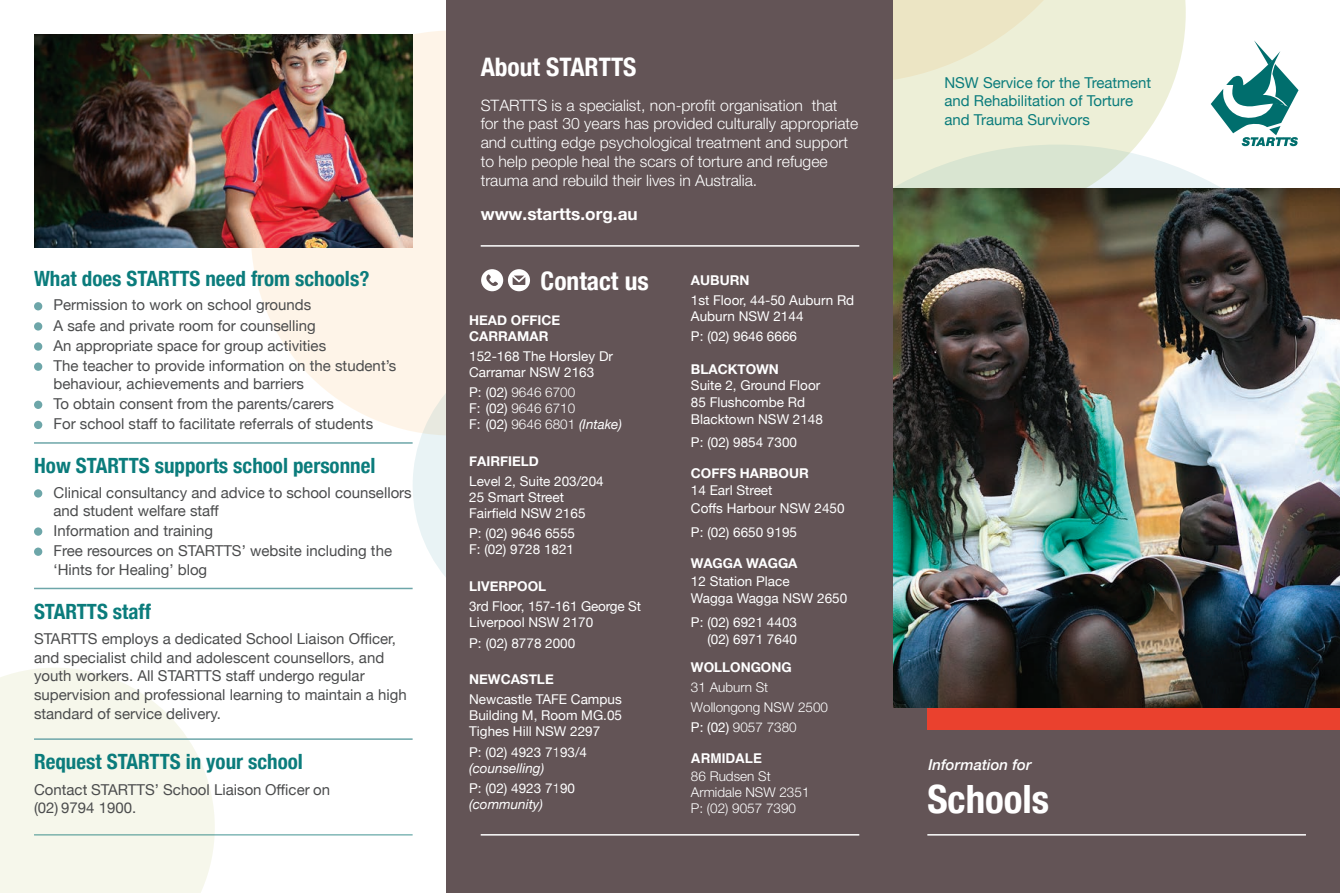
<style>
.page{position:relative;width:1340px;height:893px;background:#fff}
.page>*{position:absolute;margin:0;border:0;box-sizing:border-box;transform-origin:0 0}
._9_pt_para_text{font:700 condensed 39px "Helvetica Neue";color:#fff}
._9_pt_para_text-2{font:700 condensed 25.5px "Helvetica Neue";color:#fff}
.heading_2{font:700 condensed 25.5px "Helvetica Neue";color:#fff}
.heading_1{font:700 condensed 21px "Helvetica Neue";color:#0b7c7c}
.heading_2-2{font:700 condensed 21px "Helvetica Neue";color:#0b7c7c}
._9_pt_para_text-3{font:700 17.1px "Helvetica Neue";color:#fff}
._9_pt_para_text-4{font:300 15.75px/18.8px "Helvetica Neue";color:#fff}
._9_pt_para_text-5{font:15px/18.8px "Helvetica Neue";color:#4b4c4d}
._9_pt_para_text-6{font:15px/18.8px "Helvetica Neue";color:#0b7c7c}
._9_pt_para_text-7{font:italic 500 15px "Helvetica Neue";color:#fff}
.t1{font:13.5px/16px "Helvetica Neue";color:#fff}
.t2{font:300 13.5px/16px "Helvetica Neue";color:#fff}
.t3{font:700 13.5px/16px "Helvetica Neue";color:#fff}
.t4{font:700 13.5px "Helvetica";color:#fff}
.s1{font-weight:400}
.s2{font-weight:400;font-style:italic}
.s3{font-weight:300}
.s4{font-style:italic}
</style>
<div class="page">
<svg style="left:0;top:668px;width:215px;height:225px;background:#f7f7ed"></svg>
<div style="left:251px;top:30px;width:405px;height:406px;background:#fef4e8;border-radius:50%"></div>
<svg style="left:412px;top:340px;width:291px;height:290px;background:#e9f1f2"></svg>
<svg style="left:893px;top:0;width:292px;height:145px;background:#eef0da"></svg>
<svg style="left:893px;top:145px;width:446px;height:44px"></svg>
<svg style="left:893px;top:0;width:224px;height:83px;background:#eceacf"></svg>
<div style="left:446px;top:0;width:447px;height:893px;background:#635456"></div>
<div style="left:893px;top:708px;width:446px;height:185px;background:#635456"></div>
<svg style="left:1210px;top:40px;width:88px;height:106px"></svg>
<hr style="left:34px;top:442px;width:378px;height:2px;background:#6da6a9">
<hr style="left:34px;top:588px;width:378px;height:1px;background:#6da6a9">
<hr style="left:34px;top:738px;width:378px;height:2px;background:#6da6a9">
<div style="left:34px;top:302px;width:8px;height:8px;background:#6da6a9;border-radius:50%"></div>
<div style="left:34px;top:322px;width:8px;height:9px;background:#6da6a9;border-radius:50%"></div>
<div style="left:34px;top:342px;width:8px;height:9px;background:#6da6a9;border-radius:50%"></div>
<div style="left:34px;top:363px;width:8px;height:8px;background:#6da6a9;border-radius:50%"></div>
<div style="left:34px;top:401px;width:8px;height:8px;background:#6da6a9;border-radius:50%"></div>
<div style="left:34px;top:421px;width:8px;height:8px;background:#6da6a9;border-radius:50%"></div>
<div style="left:34px;top:489px;width:8px;height:9px;background:#6da6a9;border-radius:50%"></div>
<div style="left:34px;top:527px;width:8px;height:9px;background:#6da6a9;border-radius:50%"></div>
<div style="left:34px;top:548px;width:8px;height:8px;background:#6da6a9;border-radius:50%"></div>
<hr style="left:34px;top:834px;width:378px;height:2px;background:#006e6d">
<hr style="left:927px;top:834px;width:378px;height:2px;background:#fff">
<div style="left:927px;top:651px;width:412px;height:79px;background:#ea412e"></div>
<img style="left:893px;top:189px;width:446px;height:519px">
<img style="left:34px;top:34px;width:378px;height:213px">
<hr style="left:480px;top:834px;width:379px;height:2px;background:#fff">
<hr style="left:480px;top:245px;width:379px;height:2px;background:#fff">
<svg style="left:481px;top:269px;width:49px;height:22px"></svg>
<p class="_9_pt_para_text-2" style="left:480px;top:46px;width:157px">About STARTTS</p>
<p class="_9_pt_para_text-4" style="left:480px;top:95px;width:379px">STARTTS is a specialist, non-profit organisation<br>for the past 30 years has provided culturally appropriate and cutting edge psychological treatment and support to help people heal the scars of torture and refugee trauma and rebuild their lives in Australia.</p>
<p class="_9_pt_para_text-3" style="left:480px;top:200px;width:158px">www.startts.org.au</p>
<p class="_9_pt_para_text-4" style="left:811px;top:95px;width:27px">that</p>
<p class="_9_pt_para_text-6" style="left:944px;top:74px;width:208px">NSW Service for the Treatment and Rehabilitation of Torture and Trauma Survivors</p>
<p class="heading_2-2" style="left:34px;top:261px;width:337px">What does STARTTS need from schools?</p>
<p class="_9_pt_para_text-5" style="left:54px;top:297px;width:259px">Permission to work on school grounds</p>
<p class="_9_pt_para_text-5" style="left:54px;top:317px;width:264px">A safe and private room for counselling</p>
<p class="_9_pt_para_text-5" style="left:54px;top:337px;width:274px">An appropriate space for group activities</p>
<p class="_9_pt_para_text-5" style="left:54px;top:357px;width:344px;line-height:18px">The teacher to provide information on the student s’ behaviour, achievements and barriers</p>
<p class="_9_pt_para_text-5" style="left:54px;top:395px;width:282px">To obtain consent from the parents/carers</p>
<p class="_9_pt_para_text-5" style="left:54px;top:415px;width:321px">For school staff to facilitate referrals of students</p>
<p class="heading_1" style="left:34px;top:448px;width:343px">How STARTTS supports school personnel</p>
<p class="_9_pt_para_text-5" style="left:54px;top:484px;width:360px;line-height:18px">Clinical consultancy and advice to school counsellors and student welfare staff</p>
<p class="_9_pt_para_text-5" style="left:54px;top:522px;width:161px">Information and training</p>
<p class="_9_pt_para_text-5" style="left:54px;top:542px;width:340px">Free resources on STARTTS’ website including the ‘Hints for Healing’ blog</p>
<p class="heading_1" style="left:34px;top:594px;width:118px">STARTTS staff</p>
<p class="_9_pt_para_text-5" style="left:34px;top:630px;width:374px">STARTTS employs a dedicated School Liaison Officer, and specialist child and adolescent counsellors, and youth workers. All STARTTS staff undergo regular supervision and professional learning to maintain a high standard of service delivery.</p>
<p class="heading_1" style="left:34px;top:744px;width:270px">Request STARTTS in your school</p>
<p class="_9_pt_para_text-5" style="left:34px;top:781px;width:298px">Contact STARTTS’ School Liaison Officer on</p>
<p class="_9_pt_para_text" style="left:927px;top:767px;width:123px">Schools</p>
<p class="heading_2" style="left:540px;top:260px;width:110px">Contact us</p>
<p class="t3" style="left:691px;top:273px;width:60px">AUBURN</p>
<p class="t1" style="left:691px;top:293px;width:165px">1st Floor, 44-50 Auburn Rd<br>Auburn NSW 2144</p>
<p class="t1" style="left:691px;top:329px;width:108px">P ): 02( 9646 6666</p>
<p class="t3" style="left:691px;top:361px;width:90px">BLACKTOWN</p>
<p class="t1" style="left:691px;top:378px;width:134px;line-height:16.8px">Suite 2, Ground Floor<br>85 Flushcombe Rd<br>Blacktown NSW 2148</p>
<p class="t1" style="left:691px;top:435px;width:108px">P ): 02( 9854 7300</p>
<p class="t3" style="left:691px;top:466px;width:119px">COFFS HARBOUR</p>
<p class="t1" style="left:691px;top:482px;width:155px;line-height:17.4px">14 Earl Street<br>Coffs Harbour NSW 2450</p>
<p class="t1" style="left:691px;top:525px;width:108px">P ): 02( 6650 9195</p>
<p class="t3" style="left:691px;top:556px;width:108px">WAGGA WAGGA</p>
<p class="t1" style="left:691px;top:573px;width:158px;line-height:17.4px">12 Station Place<br>Wagga Wagga NSW 2650</p>
<p class="t1" style="left:691px;top:615px;width:108px;text-align:right">P ): 02( 6921 4403 )02( 6971 7640</p>
<p class="t3" style="left:691px;top:659px;width:102px">WOLLONGONG</p>
<p class="t2" style="left:691px;top:676px;width:139px;line-height:20.2px">31 Auburn St<br>Wollongong NSW 2500<br><span class="s1">P ): 02(</span> 9057 7380</p>
<p class="t4" style="left:691px;top:750px;width:73px">ARMIDALE</p>
<p class="t2" style="left:691px;top:767px;width:120px">86 Rudsen St<br>Armidale NSW 2351<br>P ): 02( 9057 7390</p>
<p class="t3" style="left:469px;top:312px;width:93px">HEAD OFFICE<br>CARRAMAR</p>
<p class="t1" style="left:469px;top:349px;width:145px;line-height:15.6px">152-168 The Horsley Dr<br>Carramar NSW 2163</p>
<p class="t2" style="left:469px;top:384px;width:154px"><span class="s1">P ): 02(</span> 9646 6700<br><span class="s1">):F 02(</span> 9646 6710<br><span class="s1">:F (02)</span> 9646 6801 <span class="s2">(Intake(</span></p>
<p class="t3" style="left:469px;top:453px;width:71px">FAIRFIELD</p>
<p class="t1" style="left:469px;top:474px;width:136px">Level 2, Suite 203/204<br>25 Smart Street<br>Fairfield NSW 2165</p>
<p class="t1" style="left:469px;top:526px;width:107px">P ): 02( 9646 6555<br>):F 02( 9728 1821</p>
<p class="t3" style="left:469px;top:578px;width:79px">LIVERPOOL</p>
<p class="t1" style="left:469px;top:599px;width:173px">3rd Floor, 157-161 George St<br>Liverpool NSW 2170</p>
<p class="t1" style="left:469px;top:635px;width:108px">P ): 02( 8778 2000</p>
<p class="t3" style="left:469px;top:671px;width:86px">NEWCASTLE</p>
<p class="t1" style="left:469px;top:692px;width:154px;text-align:justify">Newcastle TAFE Campus Building M, Room MG.05<br>Tighes Hill NSW 2297</p>
<p class="t1" style="left:469px;top:745px;width:119px">P ): 02( 4923 7<span class="s3">1</span>93/4 <span class="s4">(counselling(</span></p>
<p class="t1" style="left:469px;top:781px;width:107px">P ): 02( 4923 7<span class="s3">1</span>90 <span class="s4">(community(</span></p>
<p class="_9_pt_para_text-7" style="left:928px;top:752px;width:105px">Information for</p>
<p class="_9_pt_para_text-5" style="left:34px;top:799px;width:104px">(02) 9794 1900.</p>
</div>
